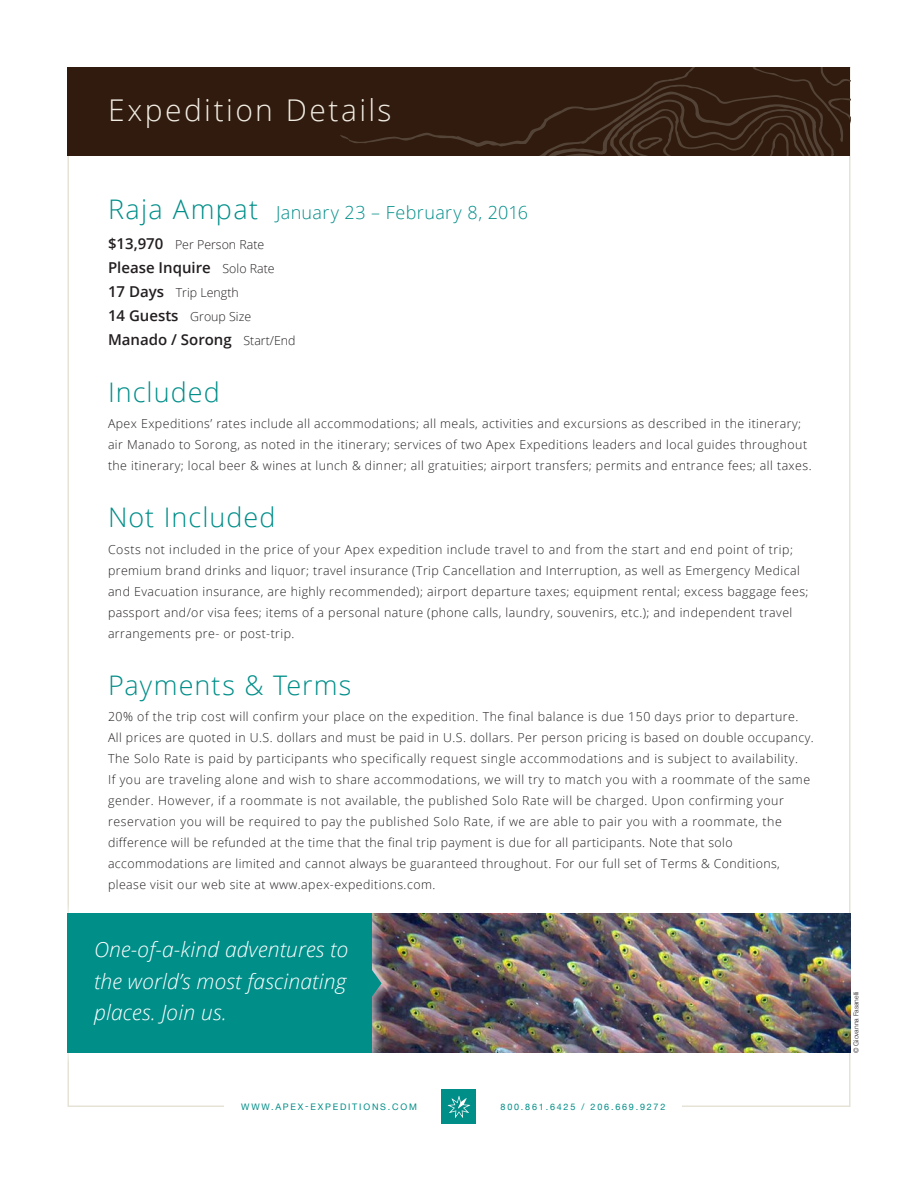
<style>
.page{position:relative;width:918px;height:1188px;background:#fff}
.page>*{position:absolute;margin:0;border:0;box-sizing:border-box;transform-origin:0 0}
.t1{font:300 30px "Open Sans";letter-spacing:.08em;color:#f1ece2}
.t2{font:300 27px "Open Sans";letter-spacing:.04em;color:#008e89}
.t3{font:italic 300 21px/31.5px "Open Sans";letter-spacing:.01em;color:#fff;text-align:justify}
.t4{font:300 18px "Open Sans";letter-spacing:.02em;color:#008e89}
.t5{font:600 15px "Open Sans";color:#231f20}
.t6{font:300 12.3px/21px "Open Sans";letter-spacing:.035em;color:#231f20}
.t7{font:300 12.3px "Open Sans";color:#231f20}
.t8{font:9px "Helvetica Neue";letter-spacing:.2em;color:#008e89}
.t9{font:300 6.75px "Helvetica Neue";color:#231f20}
.s1{font-size:27px}
.s2{font-weight:600;font-size:15px}
.s3{font-weight:300;font-size:12.3px}
</style>
<div class="page">
<div style="left:442px;top:1090px;width:34px;height:34px;background:#008e89"></div>
<svg style="left:448px;top:1096px;width:22px;height:22px"></svg>
<div style="left:68px;top:68px;width:782px;height:88px;background:#301b0e"></div>
<svg style="left:340px;top:68px;width:510px;height:88px"></svg>
<img style="left:392px;top:914px;width:458px;height:139px">
<img style="left:67px;top:903px;width:325px;height:161px">
<div style="left:68px;top:914px;width:304px;height:139px;background:#008e89"></div>
<svg style="left:372px;top:969px;width:10px;height:29px"></svg>
<p class="t1" style="left:108px;top:89px;width:285px">Expedition Details</p>
<p class="t4" style="left:108px;top:201px;width:422px"><span class="s1">Raja Ampat</span> January 23 – February 8, 2016</p>
<p class="t7" style="left:108px;top:236px;width:158px"><span class="s2">$13,970</span> Per Person Rate</p>
<p class="t5" style="left:108px;top:257px;width:168px">Please Inquire <span class="s3">Solo Rate</span></p>
<p class="t7" style="left:108px;top:284px;width:132px"><span class="s2">17 Days</span> Trip Length</p>
<p class="t7" style="left:108px;top:308px;width:145px"><span class="s2">14 Guests</span> Group Size</p>
<p class="t5" style="left:108px;top:329px;width:189px">Manado / Sorong <span class="s3">Start/End</span></p>
<p class="t2" style="left:108px;top:374px;width:113px">Included</p>
<p class="t6" style="left:108px;top:413px;width:705px">Apex Expeditions’ rates include all accommodations; all meals, activities and excursions as described in the itinerary; air Manado to Sorong, as noted in the itinerary; services of two Apex Expeditions leaders and local guides throughout the itinerary; local beer &amp; wines at lunch &amp; dinner; all gratuities; airport transfers; permits and entrance fees; all taxes.</p>
<p class="t2" style="left:108px;top:499px;width:169px">Not Included</p>
<p class="t6" style="left:108px;top:538px;width:702px">Costs not included in the price of your Apex expedition include travel to and from the start and end point of trip; premium brand drinks and liquor; travel insurance (Trip Cancellation and Interruption, as well as Emergency Medical and Evacuation insurance, are highly recommended); airport departure taxes; equipment rental; excess baggage fees; passport and/or visa fees; items of a personal nature (phone calls, laundry, souvenirs, etc.); and independent travel arrangements pre- or post-trip.</p>
<p class="t2" style="left:108px;top:666px;width:245px">Payments &amp; Terms</p>
<p class="t6" style="left:108px;top:706px;width:707px">20% of the trip cost will confirm your place on the expedition. The final balance is due 150 days prior to departure.<br>All prices are quoted in U.S. dollars and must be paid in U.S. dollars. Per person pricing is based on double occupancy.<br>The Solo Rate is paid by participants who specifically request single accommodations and is subject to availability.<br>If you are traveling alone and wish to share accommodations, we will try to match you with a roommate of the same gender. However, if a roommate is not available, the published Solo Rate will be charged. Upon confirming your reservation you will be required to pay the published Solo Rate, if we are able to pair you with a roommate, the difference will be refunded at the time that the final trip payment is due for all participants. Note that solo accommodations are limited and cannot always be guaranteed throughout. For our full set of Terms &amp; Conditions, please visit our web site at www.apex-expeditions.com.</p>
<p class="t3" style="left:94px;top:933px;width:256px">One-of-a-kind adventures to the world’s most fascinating places. Join us.</p>
<p class="t8" style="left:241px;top:1100px;width:177px">WWW.APEX-EXPEDITIONS.COM</p>
<p class="t8" style="left:501px;top:1100px;width:166px">800.861.6425 / 206.669.9272</p>
<p class="t9" style="left:851px;top:1053px;width:63px;rotate:-90deg">© Giovanna Fasanelli</p>
</div>
